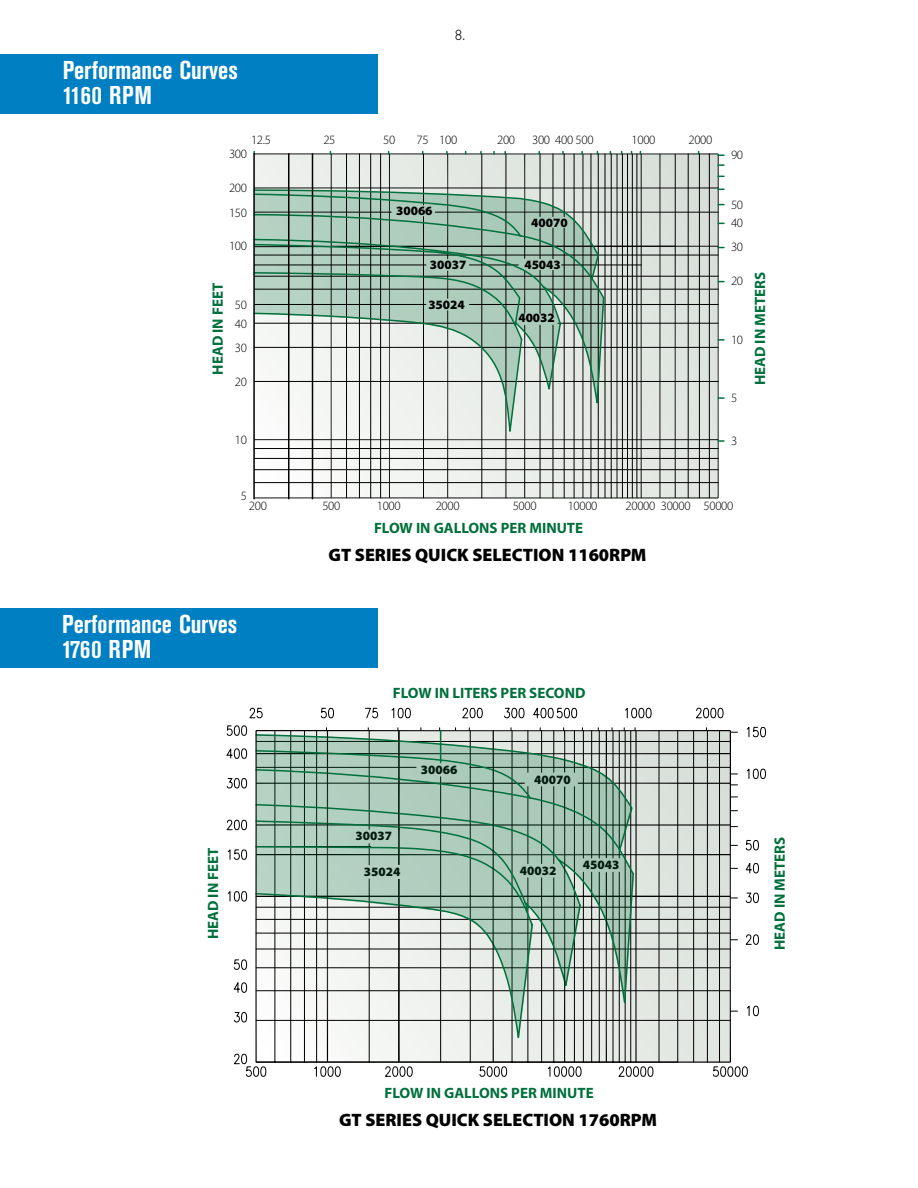
<style>
.page{position:relative;width:918px;height:1188px;background:#fff}
.page>*{position:absolute;margin:0;border:0;box-sizing:border-box;transform-origin:0 0}
.t1{font:700 condensed 25.5px/25.5px "Akzidenz Grotesk BE";color:#fff}
.t2{font:900 18px "Myriad Pro";color:#000}
.t3{font:700 15px "Myriad Pro";color:#00703c}
.t4{font:300 15px "Gill Sans";color:#000}
.t5{font:300 12.75px/18px "Myriad Pro";letter-spacing:-.025em;color:#000}
.t6{font:900 12.75px "Myriad Pro";color:#000}
</style>
<div class="page">
<div style="left:0;top:54px;width:378px;height:59px;background:#0080c3"></div>
<svg style="left:255px;top:445px;width:464px;height:53px"></svg>
<svg style="left:253px;top:150px;width:472px;height:295px"></svg>
<hr style="left:253px;top:153px;width:2px;height:346px;background:#000">
<hr style="left:288px;top:153px;width:1px;height:346px;background:#000">
<hr style="left:312px;top:153px;width:1px;height:346px;background:#000">
<div style="left:0;top:608px;width:378px;height:59px;background:#0080c3"></div>
<svg style="left:233px;top:707px;width:533px;height:370px"></svg>
<svg style="left:256px;top:735px;width:378px;height:303px"></svg>
<h1 class="t1" style="left:63px;top:58px;width:177px">Performance Curves<br>1160 RPM</h1>
<p class="t4" style="left:455px;top:26px;width:12px">8.</p>
<p class="t5" style="left:251px;top:131px;width:21px">12.5</p>
<p class="t5" style="left:323px;top:131px;width:14px">25</p>
<p class="t5" style="left:383px;top:131px;width:14px">50</p>
<p class="t5" style="left:417px;top:131px;width:42px">75 100</p>
<p class="t5" style="left:497px;top:131px;width:20px">200</p>
<p class="t5" style="left:532px;top:131px;width:63px">300 400 500</p>
<p class="t5" style="left:632px;top:131px;width:25px">1000</p>
<p class="t5" style="left:688px;top:131px;width:25px">2000</p>
<p class="t5" style="left:229px;top:145px;width:20px">300</p>
<p class="t5" style="left:229px;top:179px;width:20px">200</p>
<p class="t5" style="left:731px;top:146px;width:14px">90</p>
<p class="t5" style="left:731px;top:195px;width:14px">50<br>40</p>
<p class="t5" style="left:731px;top:237px;width:14px">30</p>
<p class="t5" style="left:731px;top:272px;width:14px">20</p>
<p class="t6" style="left:396px;top:202px;width:38px">30066</p>
<p class="t5" style="left:229px;top:203px;width:20px">150</p>
<p class="t6" style="left:531px;top:214px;width:38px">40070</p>
<p class="t5" style="left:229px;top:237px;width:20px">100</p>
<p class="t6" style="left:430px;top:256px;width:38px">30037</p>
<p class="t6" style="left:428px;top:296px;width:38px">35024</p>
<p class="t6" style="left:524px;top:256px;width:38px">45043</p>
<p class="t3" style="left:208px;top:375px;width:93px;rotate:-90deg">HEAD IN FEET</p>
<p class="t3" style="left:750px;top:385px;width:115px;rotate:-90deg">HEAD IN METERS</p>
<p class="t5" style="left:235px;top:295px;width:14px">50</p>
<p class="t6" style="left:518px;top:310px;width:38px">40032</p>
<p class="t5" style="left:235px;top:315px;width:14px">40</p>
<p class="t5" style="left:731px;top:330px;width:14px">10</p>
<p class="t5" style="left:235px;top:339px;width:14px">30</p>
<p class="t5" style="left:235px;top:372px;width:14px">20</p>
<p class="t5" style="left:235px;top:430px;width:14px">10</p>
<p class="t5" style="left:731px;top:388px;width:8px">5</p>
<p class="t5" style="left:731px;top:432px;width:8px">3</p>
<p class="t5" style="left:241px;top:487px;width:8px">5</p>
<p class="t5" style="left:249px;top:496px;width:20px">200</p>
<p class="t5" style="left:322px;top:496px;width:20px">500</p>
<p class="t5" style="left:377px;top:496px;width:25px">1000</p>
<p class="t5" style="left:436px;top:496px;width:25px">2000</p>
<p class="t5" style="left:513px;top:496px;width:25px">5000</p>
<p class="t5" style="left:568px;top:496px;width:31px">10000</p>
<p class="t5" style="left:626px;top:496px;width:109px">20000 30000 50000</p>
<p class="t3" style="left:374px;top:518px;width:211px">FLOW IN GALLONS PER MINUTE</p>
<h1 class="t1" style="left:62px;top:612px;width:177px">Performance Curves<br>1760 RPM</h1>
<p class="t2" style="left:329px;top:543px;width:320px">GT SERIES QUICK SELECTION 1160RPM</p>
<p class="t3" style="left:393px;top:683px;width:194px">FLOW IN LITERS PER SECOND</p>
<p class="t6" style="left:421px;top:761px;width:38px">30066</p>
<p class="t6" style="left:534px;top:771px;width:38px">40070</p>
<p class="t6" style="left:356px;top:827px;width:38px">30037</p>
<p class="t6" style="left:364px;top:863px;width:38px">35024</p>
<p class="t3" style="left:203px;top:939px;width:93px;rotate:-90deg">HEAD IN FEET</p>
<p class="t3" style="left:770px;top:950px;width:115px;rotate:-90deg">HEAD IN METERS</p>
<p class="t6" style="left:583px;top:857px;width:38px">45043</p>
<p class="t6" style="left:520px;top:863px;width:38px">40032</p>
<p class="t3" style="left:385px;top:1083px;width:211px">FLOW IN GALLONS PER MINUTE</p>
<p class="t2" style="left:339px;top:1108px;width:320px">GT SERIES QUICK SELECTION 1760RPM</p>
</div>
